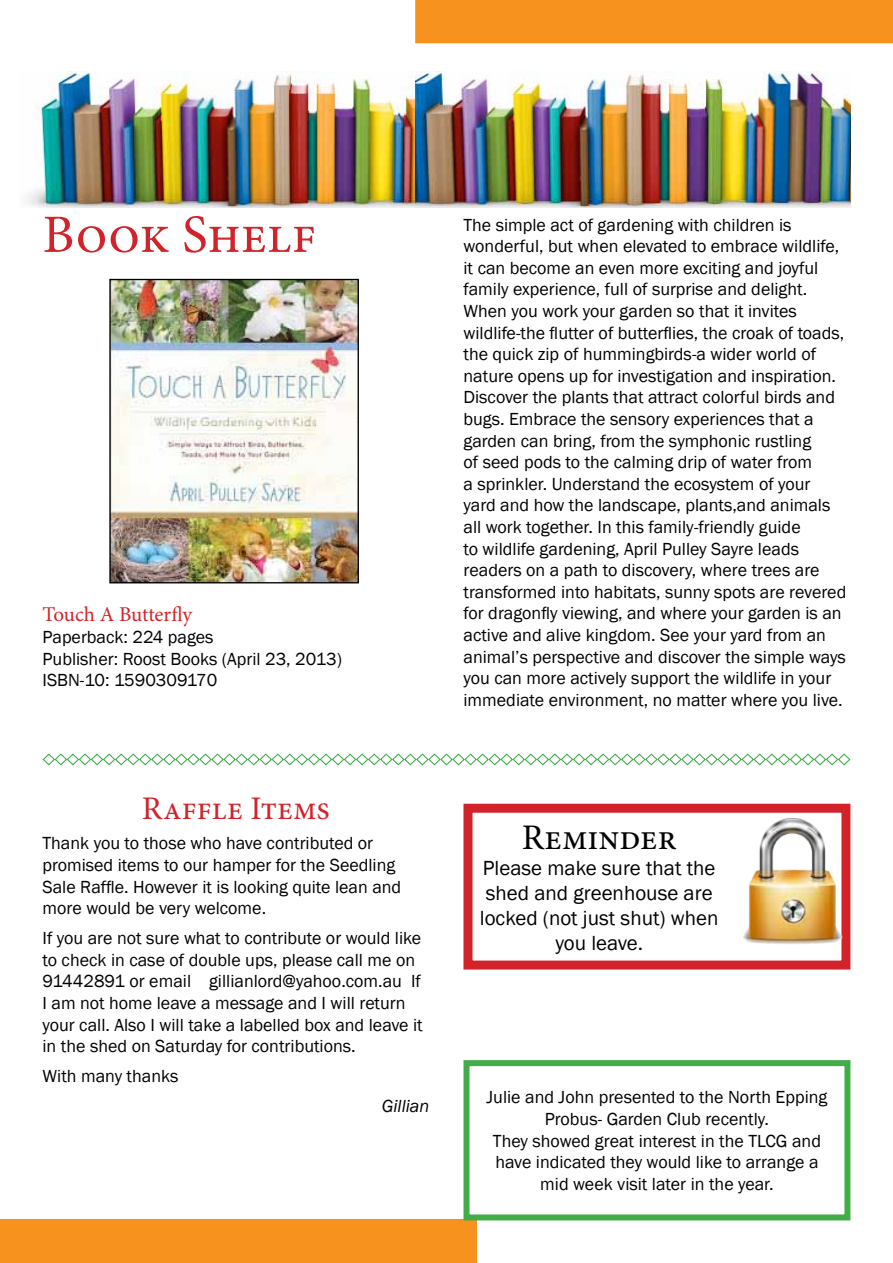
<style>
.page{position:relative;width:893px;height:1263px;background:#fff}
.page>*{position:absolute;margin:0;border:0;box-sizing:border-box;transform-origin:0 0}
.t1{font:54px "Minion Pro";color:#d2232a}
.t2{font:36px "Minion Pro";color:#000}
.t3{font:33px "Minion Pro";color:#d2232a}
.t4{font:21px/25.2px "Franklin Gothic";color:#000;text-align:center}
.t5{font:21px "Minion Pro";color:#d2232a}
.t6{font:18px/21.6px "Franklin Gothic";color:#000}
.t7{font:italic 18px "Franklin Gothic";color:#000}
</style>
<div class="page">
<div style="left:416px;top:0;width:476px;height:43px;background:#f7921e"></div>
<div style="left:0;top:1220px;width:476px;height:42px;background:#f7921e"></div>
<div style="left:0;top:1219px;width:477px;height:44px;border:2px solid #f7921e"></div>
<img style="left:111px;top:281px;width:246px;height:300px">
<div style="left:109px;top:279px;width:250px;height:304px;border:1px solid #000"></div>
<img style="left:27px;top:71px;width:389px;height:137px">
<img style="left:416px;top:71px;width:434px;height:137px">
<svg style="left:42px;top:753px;width:809px;height:13px"></svg>
<div style="left:463px;top:804px;width:387px;height:165px;border:9px solid #d2232a"></div>
<img style="left:743px;top:817px;width:105px;height:130px">
<div style="left:463px;top:1060px;width:387px;height:160px;border:6px solid #41ad49"></div>
<h1 class="t1" style="left:43px;top:198px;width:275px">Book Shelf</h1>
<p class="t6" style="left:463px;top:214px;width:384px">The simple act of gardening with children is wonderful, but when elevated to embrace wildlife, it can become an even more exciting and joyful family experience, full of surprise and delight.<br>When you work your garden so that it invites wildlife-the flutter of butterflies, the croak of toads, the quick zip of hummingbirds-a wider world of nature opens up for investigation and inspiration.<br>Discover the plants that attract colorful birds and bugs. Embrace the sensory experiences that a garden can bring, from the symphonic rustling<br>of seed pods to the calming drip of water from<br>a sprinkler. Understand the ecosystem of your yard and how the landscape, plants,and animals all work together. I n this family-friendly guide<br>to wildlife gardening, April Pulley Sayre leads readers on a path to discovery, where trees are transformed into habitats, sunny spots are revered for dragonfly viewing, and where your garden is an active and alive kingdom. See your yard from an animal’s perspective and discover the simple ways you can more actively support the wildlife in your immediate environment, no matter where you live.</p>
<p class="t5" style="left:43px;top:600px;width:152px">Touch A Butterfly</p>
<p class="t6" style="left:43px;top:626px;width:301px">Paperback: 224 pages<br>Publisher: Roost Books (April 23, 2013)<br>ISBN-10: 1590309170</p>
<h3 class="t3" style="left:142px;top:786px;width:190px">Raffle Items</h3>
<p class="t6" style="left:43px;top:833px;width:360px">Thank you to those who have contributed or promised items to our hamper for the Seedling Sale Raffle. However it is looking quite lean and more would be very welcome.</p>
<p class="t6" style="left:43px;top:928px;width:382px">If you are not sure what to contribute or would like to check in case of double ups, please call me on 91442891 or email gillianlord@yahoo.com.au If I am not home leave a message and I will return your call. Also I will take a labelled box and leave it in the shed on Saturday for contributions.</p>
<p class="t6" style="left:43px;top:1066px;width:138px">With many thanks</p>
<p class="t7" style="left:382px;top:1095px;width:49px">Gillian</p>
<h2 class="t2" style="left:522px;top:814px;width:156px">Reminder</h2>
<p class="t4" style="left:480px;top:855px;width:240px">Please make sure that the shed and greenhouse are locked (not just shut) when you leave.</p>
<p class="t6" style="left:487px;top:1087px;width:342px;text-align:center">Julie and John presented to the North Epping Probus- Garden Club recently.<br>They showed great interest in the TLCG and have indicated they would like to arrange a mid week visit later in the year.</p>
</div>
